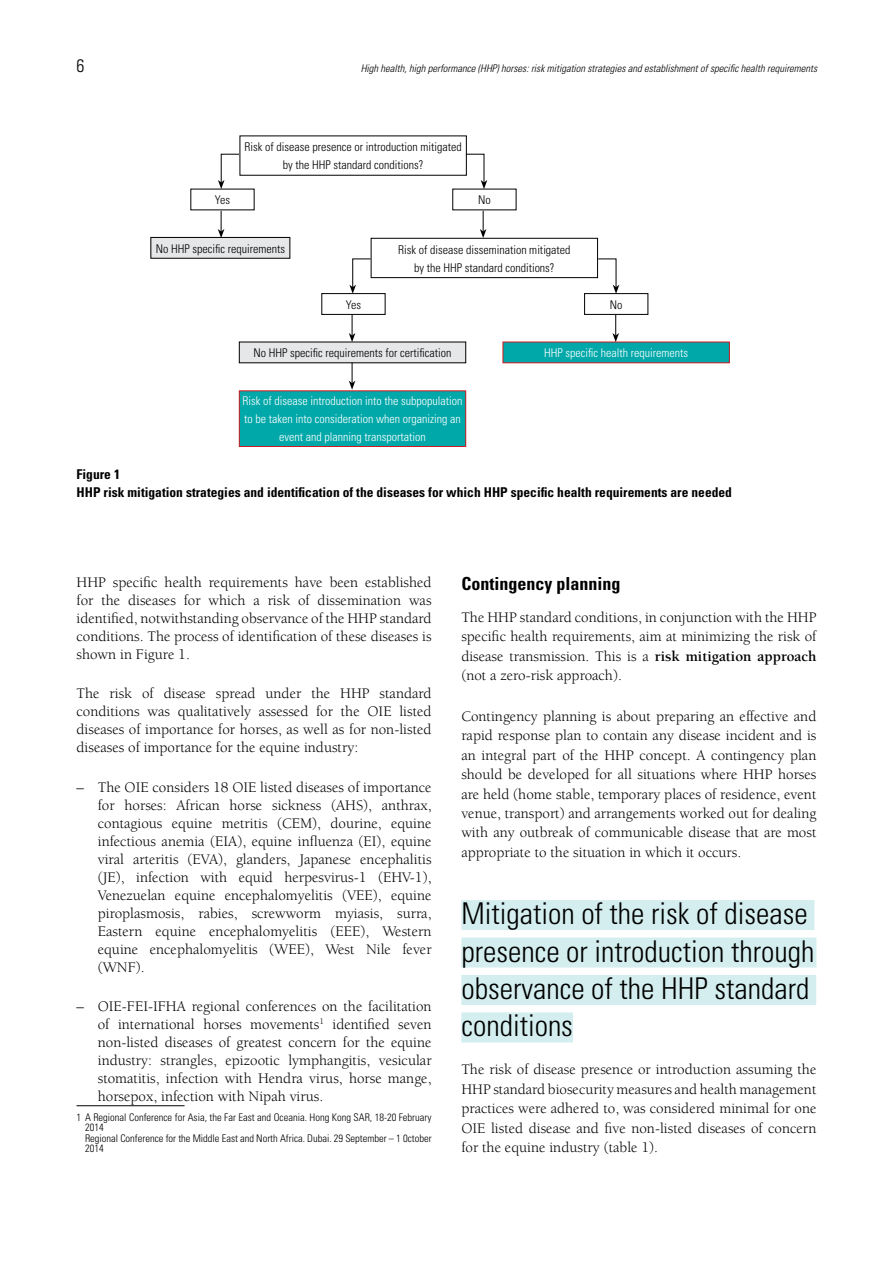
<style>
.page{position:relative;width:893px;height:1263px;background:#fff}
.page>*{position:absolute;margin:0;border:0;box-sizing:border-box;transform-origin:0 0}
.t1{font:300 condensed 30px/37.5px "Univers";color:#000}
.t2{font:700 condensed 18px "Univers";color:#000}
.t3{font:300 condensed 18px "Univers";color:#000}
.t4{font:15px/18px "Berkeley";color:#000;text-align:justify}
.t5{font:700 condensed 13.5px/18px "Univers";color:#000}
.t6{font:300 condensed 12px/18px "Univers";color:#000;text-align:center}
.t7{font:300 condensed 12px/18px "Univers";color:#fff;text-align:center}
.t8{font:300 condensed 10.5px/10.5px "Univers";color:#000}
.t9{font:italic 300 condensed 10.5px "Univers";color:#000}
.s1{font-weight:700}
</style>
<div class="page">
<hr style="left:77px;top:1105px;width:108px;height:1px;background:#000">
<div style="left:461px;top:900px;width:353px;height:30px;background:#d4eeef"></div>
<div style="left:461px;top:937px;width:355px;height:30px;background:#d4eeef"></div>
<div style="left:461px;top:975px;width:355px;height:30px;background:#d4eeef"></div>
<div style="left:461px;top:1012px;width:112px;height:30px;background:#d4eeef"></div>
<div style="left:371px;top:238px;width:227px;height:40px;border:1px solid #000"></div>
<div style="left:239px;top:391px;width:227px;height:55px;background:#00a8a9"></div>
<div style="left:239px;top:391px;width:227px;height:56px;border:1px solid #d51920"></div>
<div style="left:239px;top:342px;width:227px;height:21px;background:#e6e7e8"></div>
<div style="left:503px;top:342px;width:226px;height:21px;background:#00a8a9"></div>
<div style="left:584px;top:293px;width:64px;height:22px;border:1px solid #000"></div>
<div style="left:322px;top:293px;width:63px;height:22px;border:1px solid #000"></div>
<div style="left:151px;top:237px;width:139px;height:21px;background:#e6e7e8"></div>
<div style="left:151px;top:237px;width:139px;height:21px;border:1px solid #000"></div>
<svg style="left:480px;top:211px;width:6px;height:27px"></svg>
<svg style="left:349px;top:315px;width:6px;height:27px"></svg>
<svg style="left:612px;top:315px;width:7px;height:27px"></svg>
<svg style="left:349px;top:362px;width:6px;height:28px"></svg>
<svg style="left:218px;top:211px;width:6px;height:27px"></svg>
<svg style="left:218px;top:154px;width:22px;height:35px"></svg>
<svg style="left:349px;top:258px;width:22px;height:36px"></svg>
<svg style="left:466px;top:154px;width:21px;height:35px"></svg>
<svg style="left:598px;top:258px;width:21px;height:36px"></svg>
<p class="t3" style="left:77px;top:55px;width:9px">6</p>
<p class="t9" style="left:361px;top:62px;width:458px">High health, high performance (HHP) horses: risk mitigation strategies and establishment of specific health requirements</p>
<p class="t6" style="left:215px;top:191px;width:17px">Yes</p>
<p class="t6" style="left:245px;top:138px;width:219px">Risk of disease presence or introduction mitigated by the HHP standard conditions?</p>
<p class="t6" style="left:478px;top:191px;width:14px">No</p>
<p class="t6" style="left:156px;top:239px;width:131px">No HHP specific requirements</p>
<p class="t6" style="left:346px;top:296px;width:17px">Yes</p>
<p class="t6" style="left:398px;top:240px;width:174px">Risk of disease dissemination mitigated by the HHP standard conditions?</p>
<p class="t6" style="left:610px;top:296px;width:14px">No</p>
<p class="t6" style="left:254px;top:344px;width:199px">No HHP specific requirements for certification</p>
<p class="t7" style="left:544px;top:344px;width:145px">HHP specific health requirements</p>
<p class="t7" style="left:243px;top:392px;width:221px">Risk of disease introduction into the subpopulation to be taken into consideration when organizing an event and planning transportation</p>
<p class="t5" style="left:77px;top:465px;width:657px">Figure 1<br>HHP risk mitigation strategies and identification of the diseases for which HHP specific health requirements are needed</p>
<p class="t4" style="left:77px;top:574px;width:357px">HHP specific health requirements have been established for the diseases for which a risk of dissemination was identified, notwithstanding observance of the HHP standard conditions. The process of identification of these diseases is shown in Figure 1.</p>
<p class="t4" style="left:77px;top:685px;width:357px">The risk of disease spread under the HHP standard conditions was qualitatively assessed for the OIE listed diseases of importance for horses, as well as for non-listed diseases of importance for the equine industry:</p>
<p class="t4" style="left:98px;top:778px;width:335px;text-indent:-21px">– The OIE considers 18 OIE listed diseases of importance for horses: African horse sickness (AHS), anthrax, contagious equine metritis (CEM), dourine, equine infectious anemia (EIA), equine influenza (EI), equine viral arteritis (EVA), glanders, Japanese encephalitis (JE), infection with equid herpesvirus-1 (EHV-1), Venezuelan equine encephalomyelitis (VEE), equine piroplasmosis, rabies, screwworm myiasis, surra, Eastern equine encephalomyelitis (EEE), Western equine encephalomyelitis (WEE), West Nile fever (WNF).</p>
<p class="t4" style="left:98px;top:997px;width:335px;text-indent:-21px">– OIE-FEI-IFHA regional conferences on the facilitation of international horses movements<sup>1</sup> identified seven non-listed diseases of greatest concern for the equine industry: strangles, epizootic lymphangitis, vesicular stomatitis, infection with Hendra virus, horse mange, horsepox, infection with Nipah virus.</p>
<p class="t8" style="left:85px;top:1111px;width:348px;text-indent:-9px">1 A Regional Conference for Asia, the Far East and Oceania. Hong Kong SAR, 18-20 February 2014<br>Regional Conference for the Middle East and North Africa. Dubai. 29 September – 1 0ctober 2014</p>
<p class="t2" style="left:461px;top:573px;width:161px">Contingency planning</p>
<p class="t4" style="left:461px;top:607px;width:357px;line-height:19.5px">The HHP standard conditions, in conjunction with the HHP specific health requirements, aim at minimizing the risk of disease transmission. This is a <span class="s1">risk mitigation approach </span>(not a zero-risk approach).</p>
<p class="t4" style="left:461px;top:706px;width:357px;line-height:19.5px">Contingency planning is about preparing an effective and rapid response plan to contain any disease incident and is an integral part of the HHP concept. A contingency plan should be developed for all situations where HHP horses are held (home stable, temporary places of residence, event venue, transport) and arrangements worked out for dealing with any outbreak of communicable disease that are most appropriate to the situation in which it occurs.</p>
<h1 class="t1" style="left:461px;top:895px;width:355px">Mitigation of the risk of disease presence or introduction through observance of the HHP standard conditions</h1>
<p class="t4" style="left:461px;top:1060px;width:357px;line-height:19.5px">The risk of disease presence or introduction assuming the HHP standard biosecurity measures and health management practices were adhered to, was considered minimal for one OIE listed disease and five non-listed diseases of concern for the equine industry (table 1).</p>
</div>
